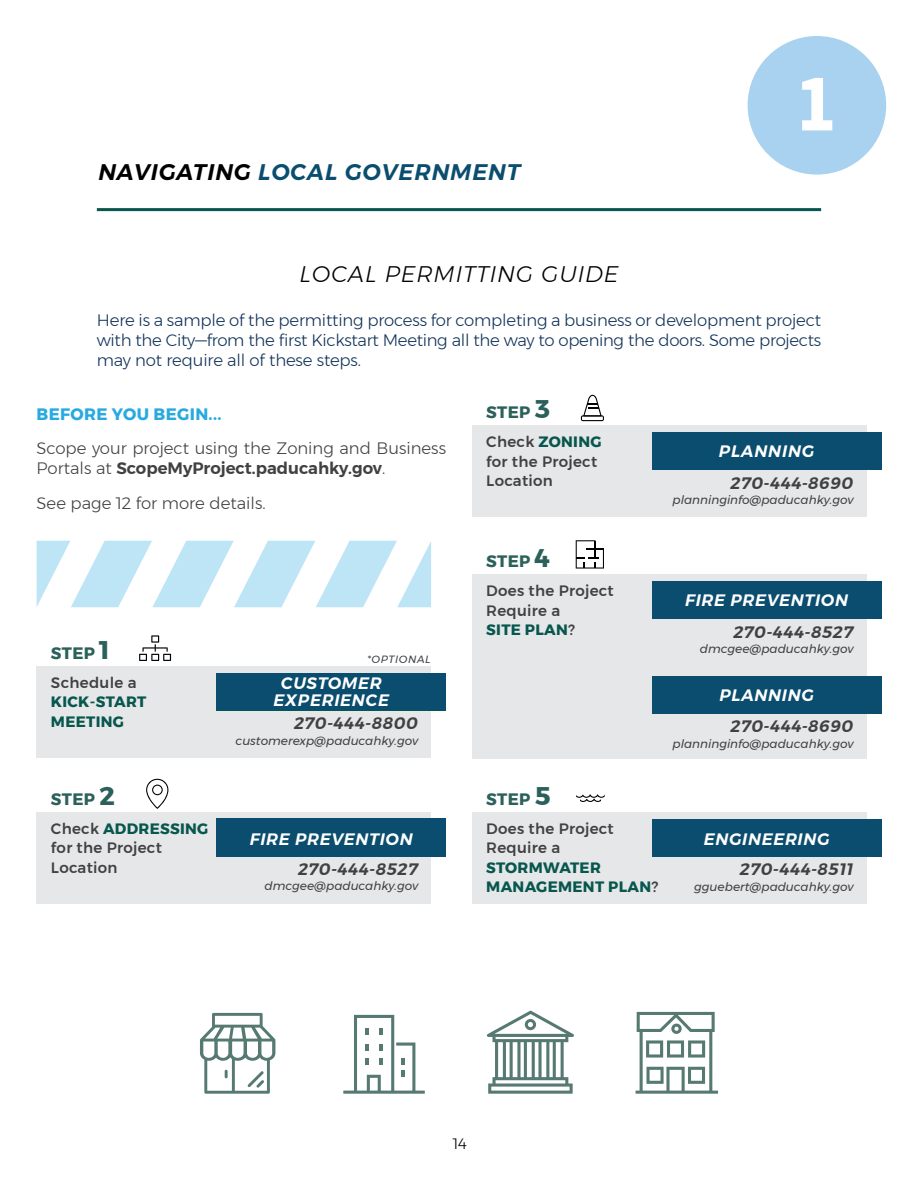
<style>
.page{position:relative;width:918px;height:1188px;background:#fff}
.page>*{position:absolute;margin:0;border:0;box-sizing:border-box;transform-origin:0 0}
.t1{font:75px "Montana";color:#fff}
.t2{font:italic 600 22.5px "Montserrat";letter-spacing:.04em;color:#0a4d6f}
.t3{font:italic 300 22.5px "Montserrat";letter-spacing:.04em;color:#000}
.t4{font:300 16.5px/19.8px "Montserrat";letter-spacing:-.02em;color:#123359;text-align:justify}
.t5{font:300 16.5px/19.8px "Montserrat";color:#414042}
.t6{font:italic 600 16.5px/16.5px "Montserrat";letter-spacing:.04em;color:#fff;text-align:center}
.t7{font:italic 600 16.5px "Montserrat";color:#414042}
.t8{font:700 16.5px "Montserrat";letter-spacing:.02em;color:#2b615a}
.t9{font:700 16.5px "Montserrat";letter-spacing:.02em;color:#28aae1}
.t10{font:500 15px/19.5px "Montserrat";letter-spacing:.02em;color:#414042}
.t11{font:700 15px/19.5px "Montserrat";letter-spacing:.02em;color:#07574f}
.t12{font:300 15px "Montserrat";color:#000}
.t13{font:italic 12px "Montserrat";color:#414042}
.t14{font:italic 10.5px "Montserrat";letter-spacing:.06em;color:#414042}
.s1{color:#000}
.s2{font-weight:600}
.s3{font-size:25.5px}
.s4{font-weight:700;color:#07574f}
.s5{font-weight:500;color:#414042}
</style>
<div class="page">
<hr style="left:97px;top:208px;width:724px;height:3px;background:#07574f">
<div style="left:748px;top:36px;width:138px;height:139px;background:#a9d2f0;border-radius:50%"></div>
<div style="left:37px;top:666px;width:394px;height:92px;background:#e6e7e8"></div>
<div style="left:217px;top:673px;width:229px;height:38px;background:#07574f"></div>
<div style="left:217px;top:673px;width:229px;height:37px;background:#0a4d6f"></div>
<svg style="left:139px;top:635px;width:32px;height:26px"></svg>
<div style="left:37px;top:812px;width:394px;height:92px;background:#e6e7e8"></div>
<div style="left:217px;top:819px;width:229px;height:38px;background:#0a4d6f"></div>
<svg style="left:146px;top:779px;width:22px;height:30px"></svg>
<div style="left:472px;top:426px;width:394px;height:91px;background:#e6e7e8"></div>
<div style="left:652px;top:432px;width:229px;height:38px;background:#0a4d6f"></div>
<svg style="left:581px;top:395px;width:23px;height:26px"></svg>
<div style="left:472px;top:812px;width:394px;height:92px;background:#e6e7e8"></div>
<div style="left:652px;top:819px;width:229px;height:38px;background:#0a4d6f"></div>
<svg style="left:576px;top:794px;width:29px;height:8px"></svg>
<div style="left:472px;top:574px;width:394px;height:185px;background:#e6e7e8"></div>
<div style="left:652px;top:676px;width:229px;height:38px;background:#0a4d6f"></div>
<svg style="left:576px;top:540px;width:28px;height:29px"></svg>
<div style="left:652px;top:581px;width:229px;height:38px;background:#0a4d6f"></div>
<svg style="left:37px;top:541px;width:394px;height:66px"></svg>
<svg style="left:200px;top:1013px;width:76px;height:81px"></svg>
<svg style="left:343px;top:1015px;width:82px;height:79px"></svg>
<svg style="left:487px;top:1011px;width:87px;height:83px"></svg>
<svg style="left:636px;top:1012px;width:82px;height:82px"></svg>
<h2 class="t2" style="left:98px;top:154px;width:424px"><span class="s1">NAVIGATING</span> LOCAL GOVERNMENT</h2>
<h1 class="t1" style="left:795px;top:70px;width:46px">1</h1>
<h2 class="t3" style="left:300px;top:257px;width:320px">LOCAL PERMITTING GUIDE</h2>
<p class="t4" style="left:97px;top:310px;width:726px">Here is a sample of the permitting process for completing a business or development project with the City—from the first Kickstart Meeting all the way to opening the doors. Some projects may not require all of these steps.</p>
<p class="t9" style="left:37px;top:400px;width:186px">BEFORE YOU BEGIN...</p>
<p class="t5" style="left:37px;top:438px;width:411px">Scope your project using the Zoning and Business<br>Portals at <span class="s2">ScopeMyProject.paducahky.gov</span>.</p>
<p class="t5" style="left:37px;top:493px;width:231px">See page 12 for more details.</p>
<p class="t8" style="left:486px;top:399px;width:65px">STEP <span class="s3">3</span></p>
<p class="t10" style="left:486px;top:432px;width:117px">Check <span class="s4">ZONING </span>for the Project<br>Location</p>
<p class="t6" style="left:719px;top:443px;width:97px">PLANNING</p>
<p class="t7" style="left:730px;top:470px;width:125px">270-444-8690</p>
<p class="t13" style="left:673px;top:491px;width:182px">planninginfo@paducahky.gov</p>
<p class="t8" style="left:51px;top:639px;width:60px">STEP <span class="s3">1</span></p>
<p class="t10" style="left:51px;top:673px;width:87px">Schedule a</p>
<p class="t11" style="left:51px;top:692px;width:97px">KICK-START<br>MEETING</p>
<p class="t8" style="left:51px;top:786px;width:65px">STEP <span class="s3">2</span></p>
<p class="t10" style="left:51px;top:819px;width:159px">Check <span class="s4">ADDRESSING </span>for the Project<br>Location</p>
<p class="t14" style="left:367px;top:651px;width:65px">*OPTIONAL</p>
<p class="t6" style="left:274px;top:675px;width:117px">CUSTOMER<br>EXPERIENCE</p>
<p class="t7" style="left:294px;top:711px;width:126px">270-444-8800</p>
<p class="t13" style="left:235px;top:731px;width:184px">customerexp@paducahky.gov</p>
<p class="t6" style="left:250px;top:831px;width:164px">FIRE PREVENTION</p>
<p class="t7" style="left:298px;top:856px;width:122px">270-444-8527</p>
<p class="t13" style="left:265px;top:877px;width:155px">dmcgee@paducahky.gov</p>
<p class="t8" style="left:486px;top:548px;width:65px">STEP <span class="s3">4</span></p>
<p class="t10" style="left:486px;top:581px;width:129px">Does the Project<br>Require a<br><span class="s4">SITE PLAN</span>?</p>
<p class="t6" style="left:685px;top:592px;width:164px">FIRE PREVENTION</p>
<p class="t7" style="left:733px;top:619px;width:122px">270-444-8527</p>
<p class="t13" style="left:700px;top:640px;width:155px">dmcgee@paducahky.gov</p>
<p class="t6" style="left:719px;top:687px;width:96px">PLANNING</p>
<p class="t7" style="left:730px;top:714px;width:125px">270-444-8690</p>
<p class="t13" style="left:673px;top:734px;width:182px">planninginfo@paducahky.gov</p>
<p class="t8" style="left:486px;top:786px;width:66px">STEP <span class="s3">5</span></p>
<p class="t10" style="left:486px;top:819px;width:129px">Does the Project<br>Require a</p>
<p class="t11" style="left:486px;top:858px;width:173px">STORMWATER<br>MANAGEMENT PLAN<span class="s5">?</span></p>
<p class="t6" style="left:704px;top:831px;width:127px">ENGINEERING</p>
<p class="t7" style="left:740px;top:857px;width:115px">270-444-8511</p>
<p class="t13" style="left:694px;top:877px;width:161px">gguebert@paducahky.gov</p>
<p class="t12" style="left:453px;top:1132px;width:16px">14</p>
</div>
